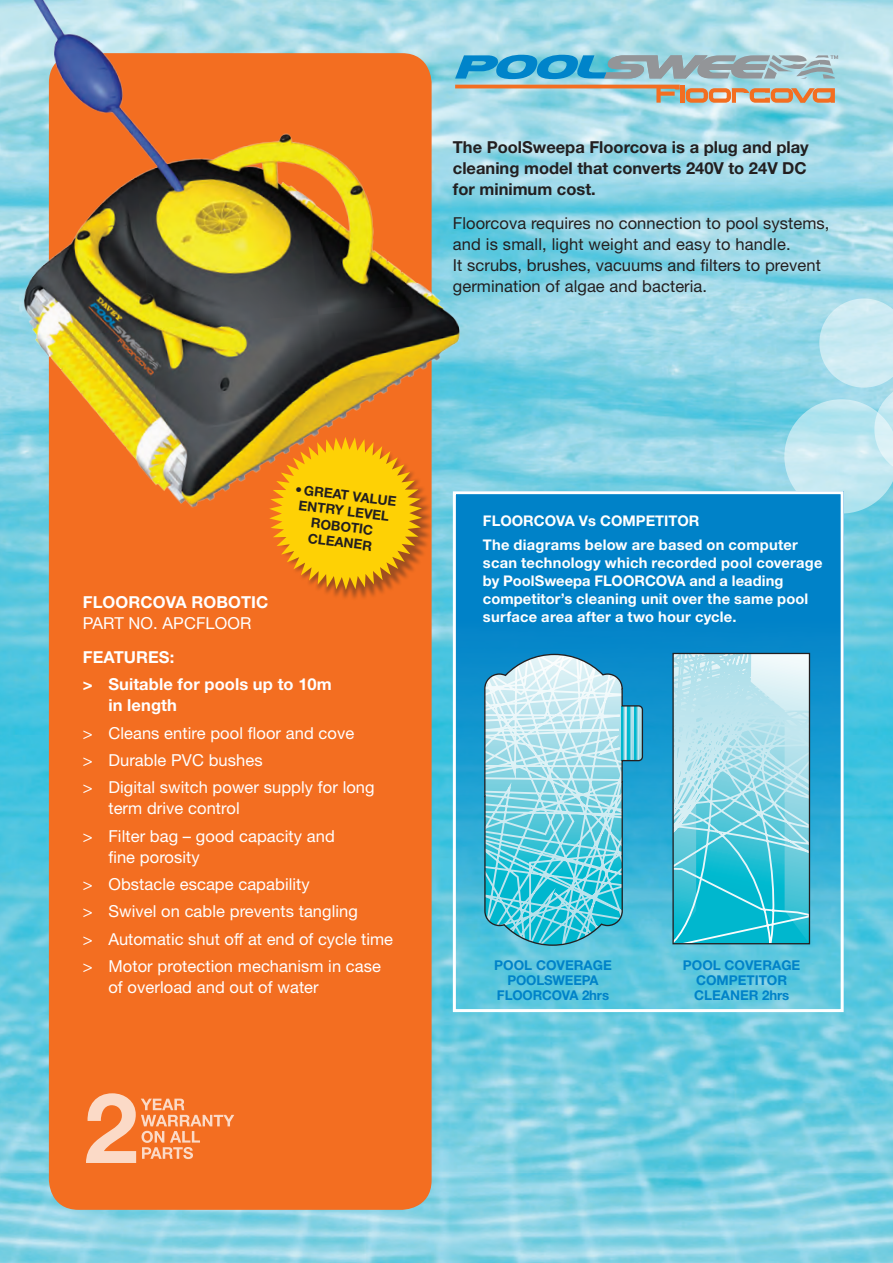
<style>
.page{position:relative;width:893px;height:1263px;background:#fff}
.page>*{position:absolute;margin:0;border:0;box-sizing:border-box;transform-origin:0 0}
.t1{font:16.5px/27.3px "Helvetica Neue LT Std";letter-spacing:.005em;color:#fff}
.t2{font:16.5px/21px "Helvetica Neue LT Std";letter-spacing:.005em;color:#231f20}
.t3{font:700 16.5px/21px "Helvetica Neue LT Std";color:#231f20}
.t4{font:700 16.5px/27.3px "Helvetica Neue LT Std";letter-spacing:.005em;color:#fff}
.t5{font:700 14.7px/18px "Helvetica Neue LT Std";letter-spacing:.01em;color:#fff}
.t6{font:700 13.5px/15px "Helvetica Neue LT Std";color:#0082c8;text-align:center}
.t7{font:700 13.5px/15.8px "Helvetica Neue LT Std";color:#231f20}
</style>
<div class="page">
<img style="left:0;top:0;width:893px;height:1263px">
<svg style="left:784px;top:298px;width:109px;height:215px;background:#b6e3ee"></svg>
<div style="left:49px;top:53px;width:383px;height:1157px;background:#f36e21;border-radius:30px"></div>
<svg style="left:86px;top:1093px;width:148px;height:70px"></svg>
<svg style="left:476px;top:55px;width:362px;height:24px;background:#74aabf"></svg>
<hr style="left:681px;top:85px;width:4px;height:18px;background:#f36e21">
<svg style="left:686px;top:88px;width:149px;height:15px;background:#d59d74"></svg>
<svg style="left:476px;top:85px;width:204px;height:18px;background:#aec0b8"></svg>
<img style="left:0;top:0;width:476px;height:524px">
<svg style="left:457px;top:495px;width:383px;height:513px;background:#1e99cf"></svg>
<svg style="left:483px;top:653px;width:161px;height:293px;background:#7accde"></svg>
<svg style="left:674px;top:655px;width:134px;height:287px;background:#82d6e3"></svg>
<div style="left:672px;top:653px;width:138px;height:291px;border:1px solid #231f20"></div>
<div style="left:453px;top:491px;width:391px;height:521px;border:3px solid #fff"></div>
<div style="left:275px;top:442px;width:158px;height:159px;background:#231f20;opacity:.4"></div>
<svg style="left:269px;top:437px;width:153px;height:153px"></svg>
<p class="t3" style="left:453px;top:136px;width:358px">The PoolSweepa Floorcova is a plug and play cleaning model that converts 240V to 24V DC for minimum cost.</p>
<p class="t2" style="left:453px;top:212px;width:378px">Floorcova requires no connection to pool systems, and is small, light weight and easy to handle.<br>It scrubs, brushes, vacuums and filters to prevent germination of algae and bacteria.</p>
<p class="t7" style="left:302px;top:481px;width:93px;text-indent:-5px;rotate:7deg">•Great<br>entr y level</p>
<p class="t7" style="left:342px;top:486px;width:47px;rotate:7deg">Great value</p>
<p class="t7" style="left:311px;top:514px;width:55px;rotate:7deg">robotic<br>clea ner</p>
<p class="t4" style="left:83px;top:588px;width:187px">FLOORCOVA ROBOTIC</p>
<p class="t1" style="left:83px;top:609px;width:168px">Part No . APCFLOOR</p>
<p class="t4" style="left:83px;top:643px;width:250px">FEATURES:<br>&gt; Suitable for pools up to 10m</p>
<p class="t4" style="left:108px;top:691px;width:70px">in length</p>
<p class="t1" style="left:83px;top:719px;width:293px">&gt; Cleans entire pool floor and cove<br>&gt; Durable PVC bushes<br>&gt; Digital switch power supply for long</p>
<p class="t1" style="left:83px;top:794px;width:253px;text-indent:26px">term drive control<br>&gt; Filter bag – good capacity and</p>
<p class="t1" style="left:83px;top:843px;width:312px;text-indent:26px">fine porosity<br>&gt; Obstacle escape capability<br>&gt; Swivel on cable prevents tangling<br>&gt; Automatic shut off at end of cycle time &gt; Motor protection mechanism in case</p>
<p class="t1" style="left:108px;top:973px;width:212px">of overload and out of water</p>
<p class="t5" style="left:483px;top:508px;width:316px;line-height:24.3px">FLOORCOVA Vs COMPETITOR<br>The diagrams below are based on computer</p>
<p class="t5" style="left:483px;top:554px;width:341px">scan technology which recorded pool coverage by PoolSweepa FLOORCOVA and a leading competitor’s cleaning unit over the same pool surface area after a two hour cycle.</p>
<p class="t6" style="left:494px;top:957px;width:119px">POOL COVERAGE<br>POOLSWEEPA<br>FLOORCOVA 2hrs</p>
<p class="t6" style="left:683px;top:957px;width:119px">POOL COVERAGE<br>COMPETITOR<br>CLEANER 2hrs</p>
</div>
